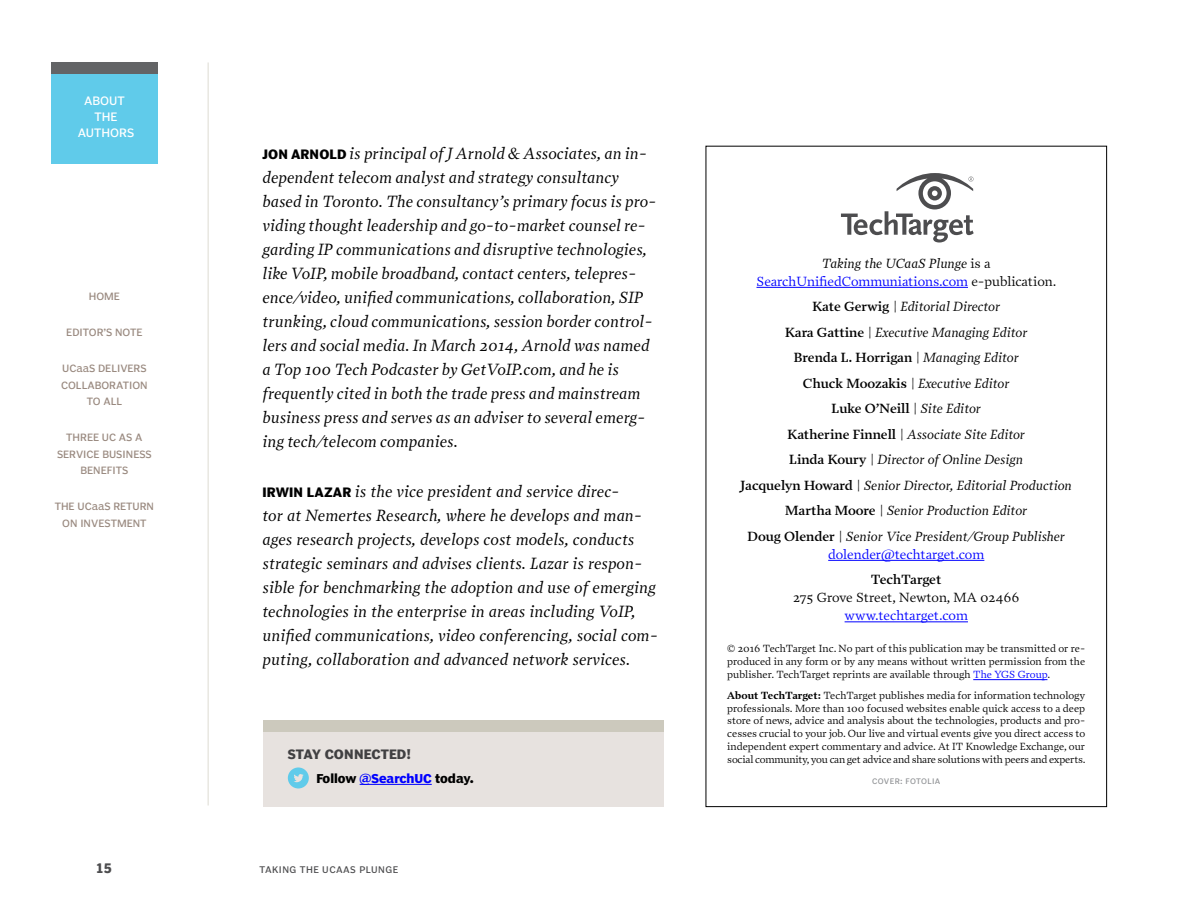
<style>
.page{position:relative;width:1188px;height:918px;background:#fff}
.page>*{position:absolute;margin:0;border:0;box-sizing:border-box;transform-origin:0 0}
.t1{font:italic 16.5px/24px "Prensa";color:#000}
.t2{font:italic 13.5px/25.5px "Prensa";letter-spacing:-.005em;color:#000;text-align:center}
.t3{font:13.5px/18px "Prensa";letter-spacing:-.005em;color:#00f;text-align:center}
.t4{font:13.5px "Prensa";letter-spacing:-.005em;color:#000}
.t5{font:600 13.5px "Prensa";letter-spacing:-.005em;color:#000}
.t6{font:700 12.9px "Poynter Agate One";color:#4d4d4f}
.t7{font:700 12.75px "Poynter Agate One";letter-spacing:.01em;color:#414042}
.t8{font:700 12px "Poynter Agate One";color:#000}
.t9{font:11.4px/15.9px "Poynter Agate One";color:#fff;text-align:center}
.t10{font:10.5px/12.9px "Prensa";letter-spacing:-.02em;color:#000;text-align:justify}
.t11{font:9.9px/16.5px "Poynter Agate One";color:#99897f;text-align:center}
.t12{font:9px "Poynter Agate One";letter-spacing:.05em;color:#4d4d4f}
.t13{font:7.5px "Poynter Agate One";letter-spacing:.05em;color:#939598}
.s1{font-family:"Poynter Agate One";font-weight:700;font-style:normal;font-size:12.75px}
.s2{color:#00f}
.s3{font-style:italic;color:#000}
.s4{color:#000}
.s5{font-weight:600;font-style:normal}
.s6{font-weight:700}
</style>
<div class="page">
<hr style="left:208px;top:62px;width:1px;height:744px;background:#dddbd2">
<div style="left:51px;top:74px;width:107px;height:90px;background:#60cbea"></div>
<div style="left:51px;top:62px;width:107px;height:12px;background:#636466"></div>
<hr style="left:757px;top:287px;width:211px;height:1px;background:#00f">
<hr style="left:828px;top:560px;width:156px;height:1px;background:#00f">
<hr style="left:845px;top:621px;width:123px;height:1px;background:#00f">
<hr style="left:973px;top:679px;width:74px;height:1px;background:#00f">
<svg style="left:841px;top:173px;width:133px;height:70px"></svg>
<div style="left:263px;top:720px;width:401px;height:86px;background:#e7e2df"></div>
<hr style="left:360px;top:784px;width:72px;height:1px;background:#00f">
<svg style="left:288px;top:767px;width:21px;height:21px"></svg>
<div style="left:263px;top:720px;width:401px;height:12px;background:#ccc9bd"></div>
<p class="t9" style="left:78px;top:93px;width:58px">ABOUT<br>THE<br>AUTHORS</p>
<p class="t11" style="left:89px;top:289px;width:33px">HOME</p>
<p class="t11" style="left:66px;top:325px;width:78px">EDITOR’S NOTE</p>
<p class="t11" style="left:61px;top:361px;width:88px">UCaaS DELIVERS<br>COLLABORATION<br>TO ALL</p>
<p class="t11" style="left:57px;top:430px;width:96px">THREE UC AS A<br>SERVICE BUSINESS<br>BENEFITS</p>
<p class="t11" style="left:55px;top:499px;width:101px">THE UCaaS RETURN<br>ON INVESTMENT</p>
<p class="t1" style="left:262px;top:141px;width:396px"><span class="s1">JON ARNOLD</span> is principal of J Arnold &amp; Associates, an in&shy;dependent telecom analyst and strategy consultancy based in Toronto. The consultancy’s primary focus is pro&shy;viding thought leadership and go-to-market counsel re&shy;garding IP communications and disruptive technologies, like VoIP, mobile broadband, contact centers, telepres&shy;ence/video, unified communications, collaboration, SIP trunking, cloud communications, session border control&shy;lers and social media. In March 2014, Arnold was named a Top 100 Tech Podcaster by GetVoIP.com, and he is frequently cited in both the trade press and mainstream business press and serves as an adviser to several emerg&shy;ing tech/telecom companies.</p>
<p class="t1" style="left:262px;top:479px;width:397px"><span class="s1">IRWIN LAZAR</span> is the vice president and service direc-<br>tor at Nemertes Research, where he develops and man&shy;ages research projects, develops cost models, conducts strategic seminars and advises clients. Lazar is respon&shy;sible for benchmarking the adoption and use of emerging technologies in the enterprise in areas including VoIP, unified communications, video conferencing, social com&shy;puting, collaboration and advanced network services.</p>
<p class="t7" style="left:288px;top:747px;width:125px">STAY CONNECTED!</p>
<p class="t8" style="left:316px;top:771px;width:159px">Follow <span class="s2">@SearchUC</span> today.</p>
<p class="t6" style="left:96px;top:860px;width:17px">15</p>
<p class="t12" style="left:260px;top:864px;width:140px">TAKING THE UCAAS PLUNGE</p>
<p class="t3" style="left:757px;top:254px;width:301px"><span class="s3">Taking the UCaaS Plunge</span> <span class="s4">is a<br></span>SearchUnifiedCommuniations.com <span class="s4">e-publication.</span></p>
<p class="t2" style="left:741px;top:294px;width:333px"><span class="s5">Kate Gerwig</span> | Editorial Director<br><span class="s5">Kara Gattine</span> | Executive Managing Editor<br><span class="s5">Brenda L. Horrigan</span> | Managing Editor<br><span class="s5">Chuck Moozakis</span> | Executive Editor<br><span class="s5">Luke O’Neill</span> | Site Editor<br><span class="s5">Katherine Finnell</span> | Associate Site Editor<br><span class="s5">Linda Koury</span> | Director of Online Design<br><span class="s5">Jacquelyn Howard</span> | Senior Director, Editorial Production <span class="s5">Martha Moore</span> | Senior Production Editor<br><span class="s5">Doug Olender</span> | Senior Vice President/Group Publisher</p>
<p class="t3" style="left:828px;top:545px;width:158px">dolender@techtarget.com</p>
<p class="t5" style="left:871px;top:571px;width:72px">TechTarget</p>
<p class="t4" style="left:793px;top:589px;width:228px">275 Grove Street, Newton, MA 02466</p>
<p class="t3" style="left:845px;top:606px;width:125px">www.techtarget.com</p>
<p class="t10" style="left:727px;top:642px;width:359px">© 2016 TechTarget Inc. No part of this publication may be transmitted or re&shy;produced in any form or by any means without written permission from the publisher. TechTarget reprints are available through <span class="s2">The YGS Group</span>.</p>
<p class="t10" style="left:727px;top:689px;width:360px"><span class="s6">About TechTarget:</span> TechTarget publishes media for information technology professionals. More than 100 focused websites enable quick access to a deep store of news, advice and analysis about the technologies, products and pro&shy;cesses crucial to your job. Our live and virtual events give you direct access to independent expert commentary and advice. At IT Knowledge Exchange, our social community, you can get advice and share solutions with peers and experts.</p>
<p class="t13" style="left:872px;top:777px;width:70px">COVER: FOTOLIA</p>
</div>
